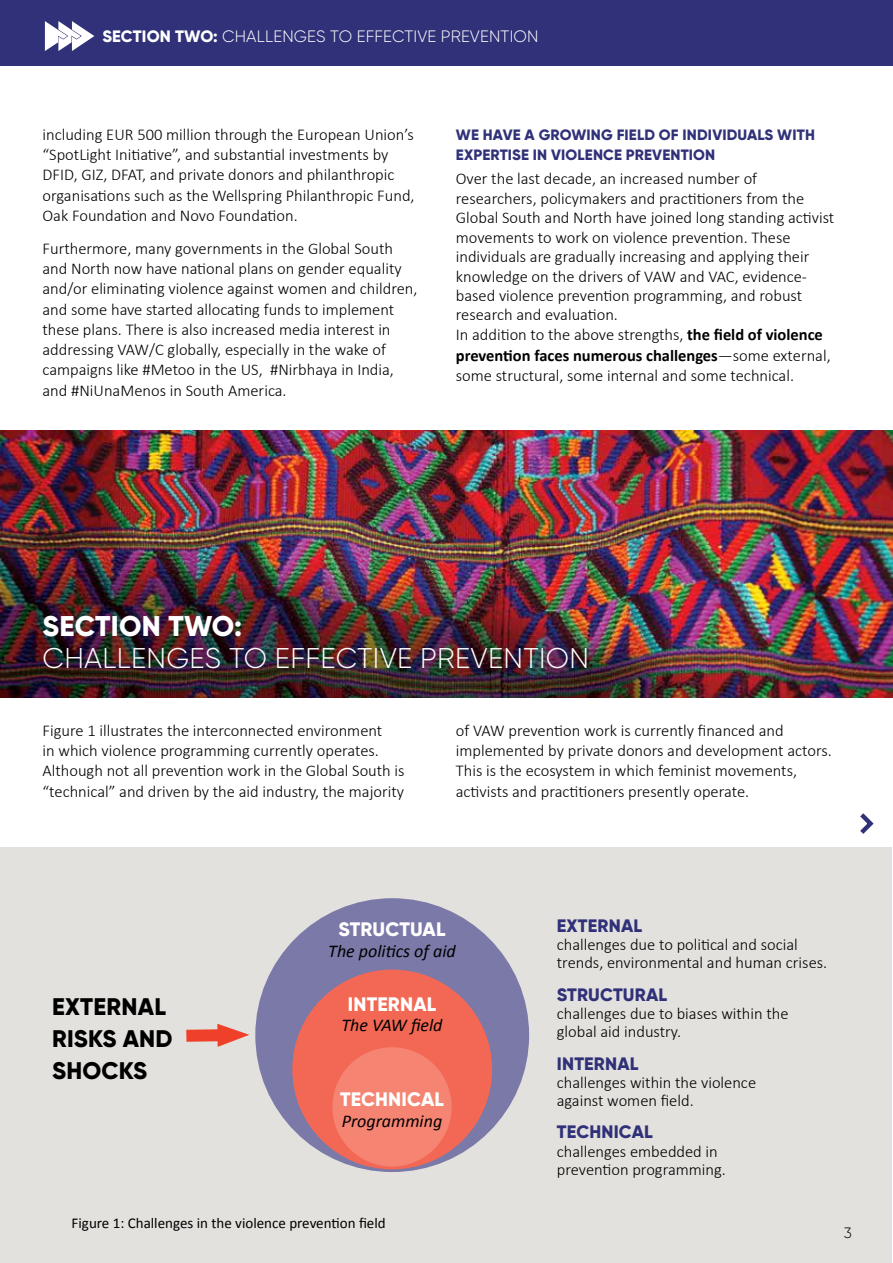
<style>
.page{position:relative;width:893px;height:1263px;background:#fff}
.page>*{position:absolute;margin:0;border:0;box-sizing:border-box;transform-origin:0 0}
.t1{font:300 28.5px "Gilroy";letter-spacing:.01em;color:#fff}
.t2{font:800 28.5px "Gilroy";letter-spacing:.005em;color:#fff}
.t3{font:800 24px/31.8px "Gilroy";letter-spacing:.01em;color:#000}
.t4{font:800 19.5px "Gilroy";letter-spacing:.01em;color:#fff}
.t5{font:italic 18px "Calibri";color:#000}
.t6{font:800 18px "Gilroy";letter-spacing:.01em;color:#303178}
.t7{font:300 16.5px/20.2px "Calibri";color:#000}
.t8{font:300 16.5px "Gilroy";letter-spacing:.01em;color:#fff}
.t9{font:800 15px/20.7px "Gilroy";letter-spacing:.01em;color:#303178}
.t10{font:15px "Calibri";color:#000}
.t11{font:300 15px "Gilroy";color:#000}
.s1{font-weight:800}
.s2{font-weight:700}
</style>
<div class="page">
<div style="left:0;top:848px;width:891px;height:415px;background:#e3e1dd"></div>
<img style="left:0;top:430px;width:893px;height:268px">
<div style="left:0;top:0;width:893px;height:66px;background:#303178"></div>
<svg style="left:44px;top:21px;width:50px;height:30px"></svg>
<svg style="left:860px;top:813px;width:14px;height:21px"></svg>
<div style="left:255px;top:898px;width:274px;height:274px;background:#7b79a8;border-radius:50%"></div>
<div style="left:292px;top:969px;width:200px;height:200px;background:#f26854;border-radius:50%"></div>
<div style="left:332px;top:1047px;width:120px;height:119px;background:#f58473;border-radius:50%"></div>
<svg style="left:186px;top:1023px;width:63px;height:24px"></svg>
<p class="t8" style="left:102px;top:26px;width:438px"><span class="s1">SECTION TWO:</span> CHALLENGES TO EFFECTIVE PREVENTION</p>
<p class="t7" style="left:43px;top:124px;width:374px">including EUR 500 million through the European Union’s “SpotLight Initiative”, and substantial investments by DFID, GIZ, DFAT, and private donors and philanthropic organisations such as the Wellspring Philanthropic Fund, Oak Foundation and Novo Foundation.</p>
<p class="t7" style="left:43px;top:238px;width:377px">Furthermore, many governments in the Global South and North now have national plans on gender equality and/or eliminating violence against women and children, and some have started allocating funds to implement these plans. There is also increased media interest in addressing VAW/C globally, especially in the wake of campaigns like #Metoo in the US, #Nirbhaya in India, and #NiUnaMenos in South America.</p>
<p class="t9" style="left:456px;top:124px;width:360px">WE HAVE A GROWING FIELD OF INDIVIDUALS WITH<br>EXPERTISE IN VIOLENCE PREVENTION</p>
<p class="t7" style="left:456px;top:168px;width:380px;line-height:19.6px">Over the last decade, an increased number of researchers, policymakers and practitioners from the Global South and North have joined long standing activist movements to work on violence prevention. These individuals are gradually increasing and applying their knowledge on the drivers of VAW and VAC, evidence&shy;based violence prevention programming, and robust research and evaluation.<br>In addition to the above strengths, <span class="s2">the field of violence prevention faces numerous challenges</span>—some external, some structural, some internal and some technical.</p>
<h1 class="t2" style="left:43px;top:608px;width:201px">SECTION TWO:</h1>
<h1 class="t1" style="left:43px;top:640px;width:548px">CHALLENGES TO EFFECTIVE PREVENTION</h1>
<p class="t7" style="left:43px;top:720px;width:364px">Figure 1 illustrates the interconnected environment<br>in which violence programming currently operates.<br>Although not all prevention work in the Global South is “technical” and driven by the aid industry, the majority</p>
<p class="t7" style="left:456px;top:719px;width:377px">of VAW prevention work is currently financed and implemented by private donors and development actors.<br>This is the ecosystem in which feminist movements, activists and practitioners presently operate.</p>
<h2 class="t3" style="left:52px;top:991px;width:122px">EXTERNAL<br>RISKS AND<br>SHOCKS</h2>
<p class="t4" style="left:339px;top:917px;width:108px">STRUCTUAL</p>
<p class="t5" style="left:328px;top:939px;width:129px">The politics of aid</p>
<p class="t4" style="left:348px;top:991px;width:90px">INTERNAL</p>
<p class="t5" style="left:341px;top:1013px;width:103px">The VAW field</p>
<p class="t4" style="left:340px;top:1087px;width:105px">TECHNICAL</p>
<p class="t5" style="left:342px;top:1108px;width:102px">Programming</p>
<p class="t10" style="left:72px;top:1213px;width:316px">Figure 1: Challenges in the violence prevention field</p>
<p class="t6" style="left:557px;top:914px;width:87px">EXTERNAL</p>
<p class="t7" style="left:557px;top:935px;width:272px;line-height:18.1px">challenges due to political and social trends, environmental and human crises.</p>
<p class="t6" style="left:557px;top:983px;width:112px">STRUCTURAL</p>
<p class="t7" style="left:557px;top:1003px;width:233px;line-height:18.1px">challenges due to biases within the global aid industry.</p>
<p class="t6" style="left:557px;top:1052px;width:83px">INTERNAL</p>
<p class="t7" style="left:557px;top:1072px;width:201px;line-height:18.1px">challenges within the violence against women field.</p>
<p class="t6" style="left:557px;top:1121px;width:97px">TECHNICAL</p>
<p class="t7" style="left:557px;top:1141px;width:171px;line-height:18.1px">challenges embedded in prevention programming.</p>
<p class="t11" style="left:844px;top:1224px;width:10px">3</p>
</div>
